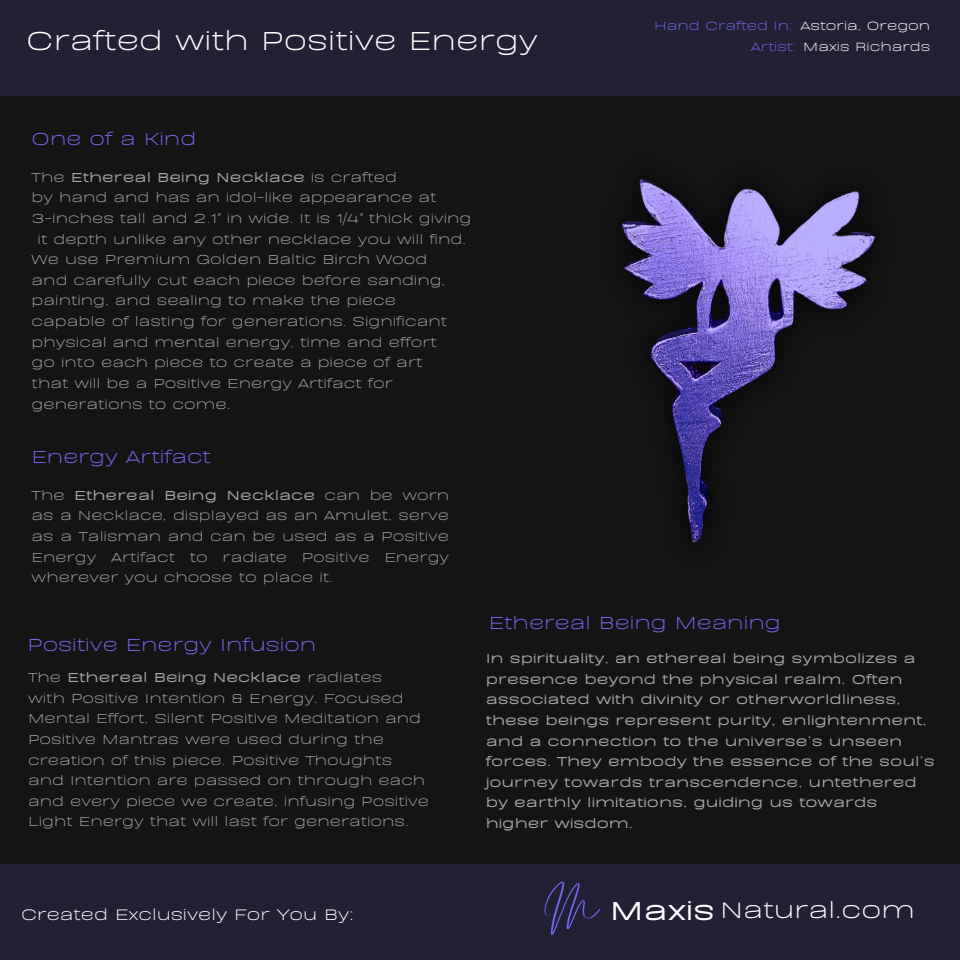
<style>
.page{position:relative;width:960px;height:960px;background:#141415}
.page>*{position:absolute;margin:0;border:0;box-sizing:border-box;transform-origin:0 0}
.t1{font:77.38px "Emitha Script";color:#7667ef}
.t2{font:30px "BD Sans";color:#fff}
.t3{font:700 30px "BD Sans";color:#fff}
.t4{font:25.62px "BD Sans";color:#fff}
.t5{font:20px "BD Sans";color:#7667ef}
.t6{font:17.5px "BD Sans";color:#fff}
.t7{font:15px/20.6px "BD Sans";color:#a6a6a6;text-align:justify}
.t8{font:700 15px/20.6px "BD Sans";color:#a6a6a6}
.t9{font:13.75px/20.5px "BD Sans";color:#fff;text-align:right}
.t10{font:13.75px "BD Sans";color:#7667ef}
.s1{font-weight:400}
.s2{font-weight:700}
.s3{color:#7667ef}
</style>
<div class="page">
<div style="left:0;top:0;width:960px;height:96px;background:#222035"></div>
<div style="left:0;top:864px;width:960px;height:96px;background:#222035"></div>
<img style="left:622px;top:179px;width:254px;height:364px">
<h2 class="t2" style="left:26px;top:26px;width:513px">Crafted with Positive Energy</h2>
<h3 class="t5" style="left:32px;top:129px;width:166px">One of a Kind</h3>
<p class="t8" style="left:32px;top:167px;width:367px"><span class="s1">The</span> Ethereal Being Necklace <span class="s1">is crafted</span></p>
<p class="t7" style="left:32px;top:187px;width:407px">by hand and has an idol-like appearance at</p>
<p class="t7" style="left:32px;top:208px;width:441px">3-inches tall and 2.1" in wide. It is 1/4" thick giving</p>
<p class="t7" style="left:38px;top:229px;width:430px">it depth unlike any other necklace you will find.</p>
<p class="t7" style="left:32px;top:249px;width:397px">We use Premium Golden Baltic Birch Wood</p>
<p class="t7" style="left:32px;top:270px;width:415px">and carefully cut each piece before sanding,</p>
<p class="t7" style="left:32px;top:291px;width:366px">painting, and sealing to make the piece</p>
<p class="t7" style="left:32px;top:311px;width:417px">capable of lasting for generations. Significant</p>
<p class="t7" style="left:32px;top:332px;width:407px">physical and mental energy, time and effort</p>
<p class="t7" style="left:32px;top:352px;width:392px">go into each piece to create a piece of art</p>
<p class="t7" style="left:32px;top:373px;width:363px">that will be a Positive Energy Artifact for</p>
<p class="t7" style="left:32px;top:394px;width:200px">generations to come.</p>
<h3 class="t5" style="left:32px;top:447px;width:181px">Energy Artifact</h3>
<p class="t7" style="left:32px;top:485px;width:419px">The <span class="s2">Ethereal Being Necklace</span> can be worn as a Necklace, displayed as an Amulet, serve as a Talisman and can be used as a Positive Energy Artifact to radiate Positive Energy wherever you choose to place it.</p>
<p class="t10" style="left:654px;top:19px;width:140px">Hand Crafted In:</p>
<p class="t9" style="left:751px;top:16px;width:181px">Astoria, Oregon<br><span class="s3">Artist:</span> Maxis Richards</p>
<h3 class="t5" style="left:27px;top:635px;width:291px">Positive Energy Infusion</h3>
<p class="t7" style="left:28px;top:667px;width:403px;text-align:left">The <span class="s2">Ethereal Being Necklace</span> radiates<br>with Positive Intention &amp; Energy. Focused Mental Effort, Silent Positive Meditation and Positive Mantras were used during the creation of this piece. Positive Thoughts and Intention are passed on through each and every piece we create, infusing Positive Light Energy that will last for generations.</p>
<p class="t6" style="left:21px;top:906px;width:334px">Created Exclusively For You By:</p>
<h3 class="t5" style="left:489px;top:613px;width:293px">Ethereal Being Meaning</h3>
<p class="t8" style="left:486px;top:648px;width:451px">In spirituality, an ethereal being symbolizes a presence beyond the physical realm. Often associated with divinity or otherworldliness, these beings represent purity, enlightenment, and a connection to the universe’s unseen forces. They embody the essence of the soul’s journey towards transcendence, untethered by earthly limitations, guiding us towards higher wisdom.</p>
<h1 class="t1" style="left:544px;top:865px;width:55px">M</h1>
<h2 class="t3" style="left:610px;top:896px;width:107px">Maxis</h2>
<h3 class="t4" style="left:720px;top:898px;width:196px">Natural.com</h3>
</div>
